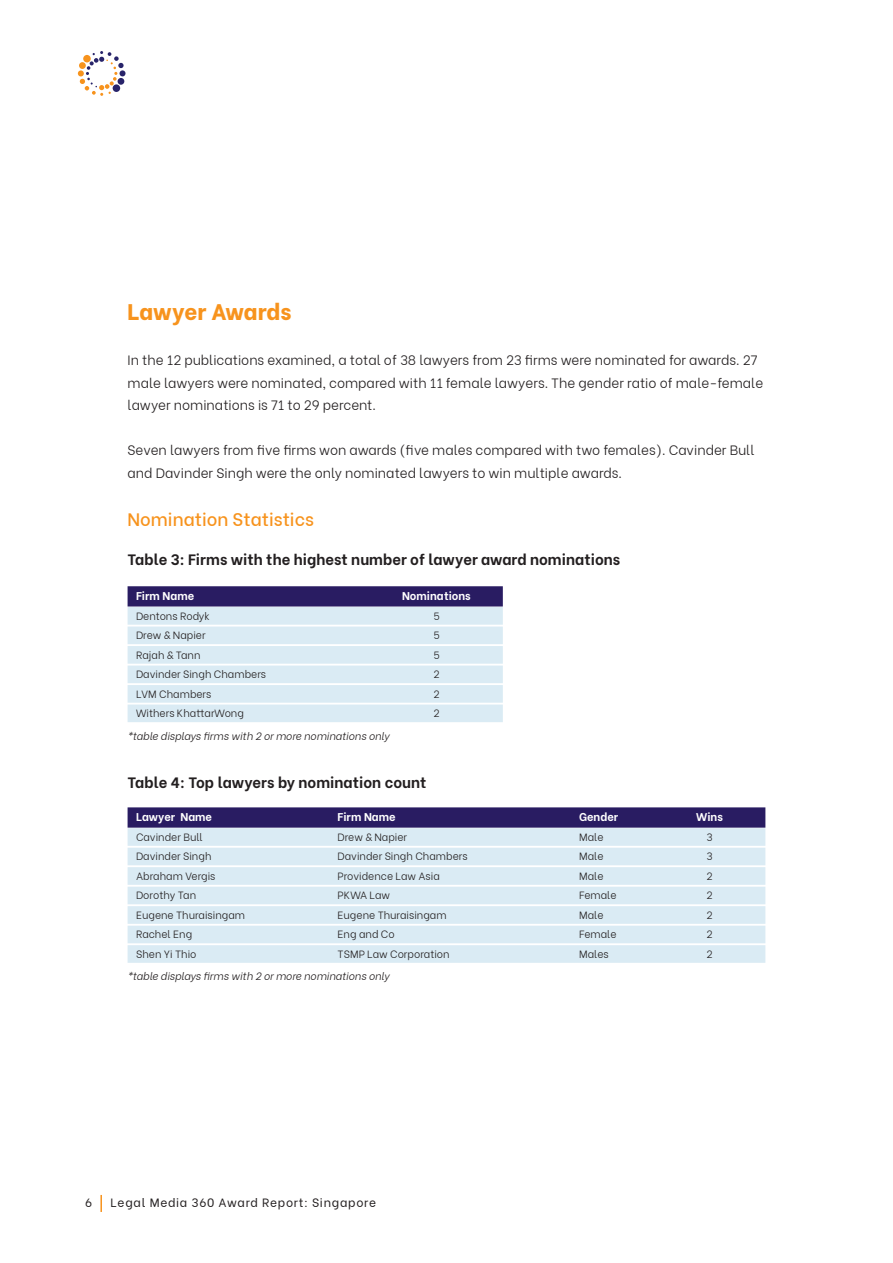
<style>
.page{position:relative;width:893px;height:1263px;background:#fff}
.page>*{position:absolute;margin:0;border:0;box-sizing:border-box;transform-origin:0 0}
.Subhead_1{font:800 22.5px "Be Vietnam";color:#f7931d}
.Subhead_2{font:500 18px "Be Vietnam";color:#f7931d}
.Subhead_3{font:700 15px "Be Vietnam";color:#231f20}
.Body_Text{font:300 13.5px/22.5px "Be Vietnam";color:#231f20}
.t1{font:12px "Be Vietnam";letter-spacing:.06em;color:#231f20}
.Body_Text-2{font:700 11.25px "Be Vietnam";color:#fff}
.Table_Body_Rule{font:300 10.5px "Be Vietnam";color:#231f20}
.Body_Text-3{font:italic 300 10.5px "Be Vietnam";color:#231f20}
</style>
<div class="page">
<svg style="left:100px;top:1195px;width:2px;height:17px"></svg>
<div style="left:128px;top:586px;width:375px;height:20px;background:#291c62"></div>
<div style="left:128px;top:607px;width:375px;height:18px;background:#daebf4"></div>
<div style="left:128px;top:626px;width:375px;height:18px;background:#daebf4"></div>
<div style="left:128px;top:646px;width:375px;height:18px;background:#daebf4"></div>
<div style="left:128px;top:665px;width:375px;height:18px;background:#daebf4"></div>
<div style="left:128px;top:685px;width:375px;height:18px;background:#daebf4"></div>
<div style="left:128px;top:704px;width:375px;height:18px;background:#daebf4"></div>
<div style="left:128px;top:807px;width:637px;height:21px;background:#291c62"></div>
<div style="left:128px;top:828px;width:637px;height:18px;background:#daebf4"></div>
<div style="left:128px;top:848px;width:637px;height:17px;background:#daebf4"></div>
<div style="left:128px;top:867px;width:637px;height:18px;background:#daebf4"></div>
<div style="left:128px;top:887px;width:637px;height:17px;background:#daebf4"></div>
<div style="left:128px;top:906px;width:637px;height:18px;background:#daebf4"></div>
<div style="left:128px;top:926px;width:637px;height:17px;background:#daebf4"></div>
<div style="left:128px;top:945px;width:637px;height:18px;background:#daebf4"></div>
<svg style="left:78px;top:51px;width:46px;height:45px"></svg>
<p class="Subhead_1" style="left:128px;top:293px;width:165px">Lawyer Awards</p>
<p class="Body_Text" style="left:128px;top:348px;width:637px">In the 12 publications examined, a total of 38 lawyers from 23 firms were nominated for awards. 27 male lawyers were nominated, compared with 11 female lawyers. The gender ratio of male-female lawyer nominations is 71 to 29 percent.</p>
<p class="Body_Text" style="left:128px;top:438px;width:628px">Seven lawyers from five firms won awards (five males compared with two females). Cavinder Bull and Davinder Singh were the only nominated lawyers to win multiple awards.</p>
<p class="Subhead_2" style="left:128px;top:504px;width:188px">Nomination Statistics</p>
<p class="Subhead_3" style="left:128px;top:547px;width:494px">Table 3: Firms with the highest number of lawyer award nominations</p>
<p class="Body_Text-2" style="left:136px;top:587px;width:60px">Firm Name</p>
<p class="Body_Text-2" style="left:402px;top:587px;width:70px">Nominations</p>
<p class="Table_Body_Rule" style="left:136px;top:607px;width:75px">Dentons Rodyk</p>
<p class="Table_Body_Rule" style="left:434px;top:607px;width:8px">5</p>
<p class="Table_Body_Rule" style="left:136px;top:627px;width:71px">Drew &amp; Napier</p>
<p class="Table_Body_Rule" style="left:434px;top:627px;width:8px">5</p>
<p class="Table_Body_Rule" style="left:136px;top:646px;width:66px">Rajah &amp; Tann</p>
<p class="Table_Body_Rule" style="left:434px;top:646px;width:8px">5</p>
<p class="Table_Body_Rule" style="left:136px;top:666px;width:132px">Davinder Singh Chambers</p>
<p class="Table_Body_Rule" style="left:434px;top:666px;width:8px">2</p>
<p class="Table_Body_Rule" style="left:136px;top:685px;width:77px">LVM Chambers</p>
<p class="Table_Body_Rule" style="left:434px;top:685px;width:8px">2</p>
<p class="Table_Body_Rule" style="left:136px;top:705px;width:109px">Withers KhattarWong</p>
<p class="Table_Body_Rule" style="left:434px;top:705px;width:8px">2</p>
<p class="Body_Text-3" style="left:128px;top:727px;width:263px">*table displays firms with 2 or more nominations only</p>
<p class="Subhead_3" style="left:128px;top:770px;width:300px">Table 4: Top lawyers by nomination count</p>
<p class="Body_Text-2" style="left:136px;top:808px;width:78px">Lawyer Name</p>
<p class="Body_Text-2" style="left:338px;top:808px;width:60px">Firm Name</p>
<p class="Body_Text-2" style="left:579px;top:808px;width:41px">Gender</p>
<p class="Body_Text-2" style="left:696px;top:808px;width:28px">Wins</p>
<p class="Table_Body_Rule" style="left:136px;top:828px;width:68px">Cavinder Bull</p>
<p class="Table_Body_Rule" style="left:338px;top:828px;width:71px">Drew &amp; Napier</p>
<p class="Table_Body_Rule" style="left:579px;top:828px;width:26px">Male</p>
<p class="Table_Body_Rule" style="left:707px;top:828px;width:8px">3</p>
<p class="Table_Body_Rule" style="left:136px;top:848px;width:77px">Davinder Singh</p>
<p class="Table_Body_Rule" style="left:338px;top:848px;width:132px">Davinder Singh Chambers</p>
<p class="Table_Body_Rule" style="left:579px;top:848px;width:26px">Male</p>
<p class="Table_Body_Rule" style="left:707px;top:848px;width:8px">3</p>
<p class="Table_Body_Rule" style="left:136px;top:867px;width:81px">Abraham Vergis</p>
<p class="Table_Body_Rule" style="left:338px;top:867px;width:104px">Providence Law Asia</p>
<p class="Table_Body_Rule" style="left:579px;top:867px;width:26px">Male</p>
<p class="Table_Body_Rule" style="left:707px;top:867px;width:8px">2</p>
<p class="Table_Body_Rule" style="left:136px;top:887px;width:62px">Dorothy Tan</p>
<p class="Table_Body_Rule" style="left:338px;top:887px;width:54px">PKWA Law</p>
<p class="Table_Body_Rule" style="left:579px;top:887px;width:39px">Female</p>
<p class="Table_Body_Rule" style="left:707px;top:887px;width:8px">2</p>
<p class="Table_Body_Rule" style="left:136px;top:906px;width:111px">Eugene Thuraisingam</p>
<p class="Table_Body_Rule" style="left:338px;top:906px;width:111px">Eugene Thuraisingam</p>
<p class="Table_Body_Rule" style="left:579px;top:906px;width:26px">Male</p>
<p class="Table_Body_Rule" style="left:707px;top:906px;width:8px">2</p>
<p class="Table_Body_Rule" style="left:136px;top:926px;width:58px">Rachel Eng</p>
<p class="Table_Body_Rule" style="left:338px;top:926px;width:59px">Eng and Co</p>
<p class="Table_Body_Rule" style="left:579px;top:926px;width:39px">Female</p>
<p class="Table_Body_Rule" style="left:707px;top:926px;width:8px">2</p>
<p class="Table_Body_Rule" style="left:136px;top:945px;width:62px">Shen Yi Thio</p>
<p class="Table_Body_Rule" style="left:338px;top:945px;width:114px">TSMP Law Corporation</p>
<p class="Table_Body_Rule" style="left:579px;top:945px;width:31px">Males</p>
<p class="Table_Body_Rule" style="left:707px;top:945px;width:8px">2</p>
<p class="Body_Text-3" style="left:128px;top:968px;width:263px">*table displays firms with 2 or more nominations only</p>
<p class="t1" style="left:85px;top:1193px;width:9px">6</p>
<p class="t1" style="left:111px;top:1193px;width:267px">Legal Media 360 Award Report: Singapore</p>
</div>
